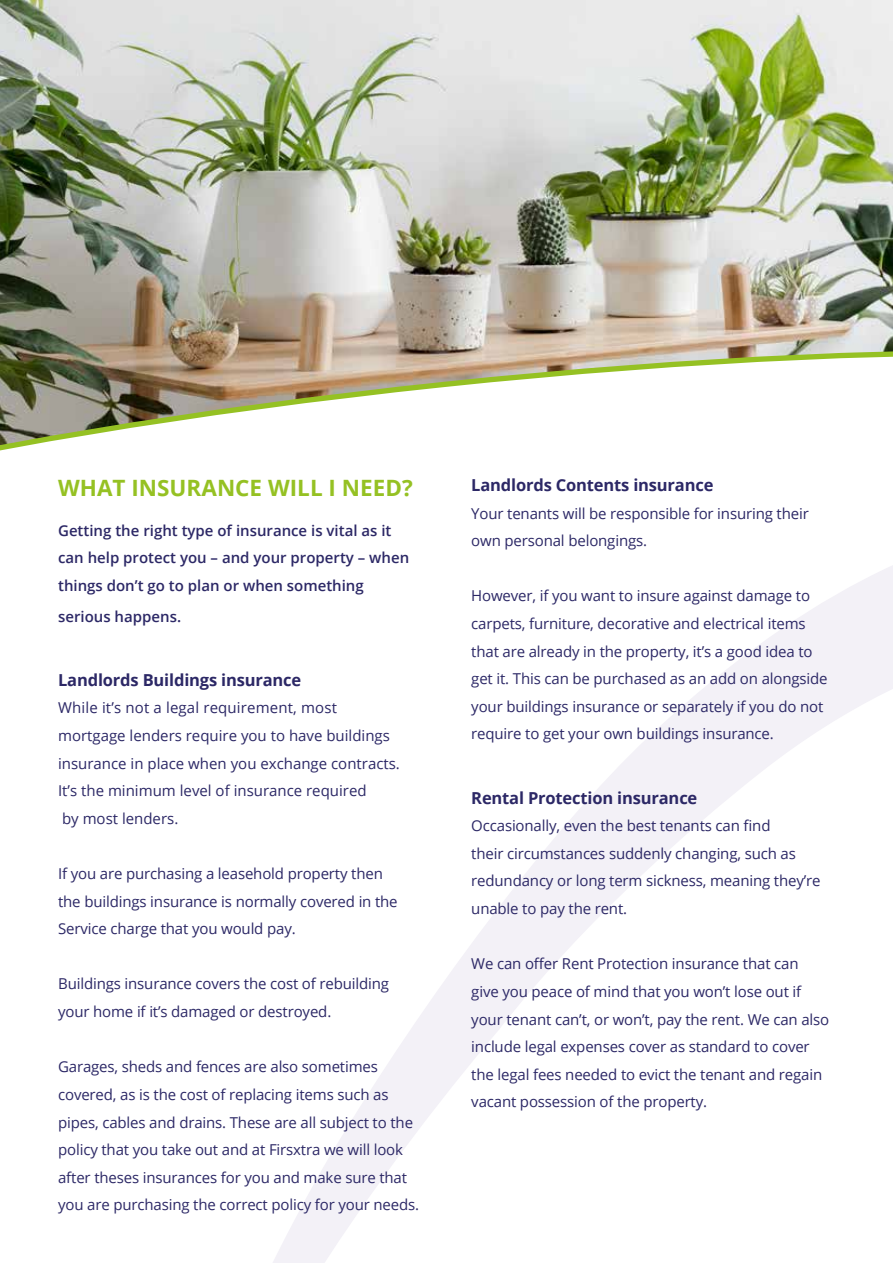
<style>
.page{position:relative;width:893px;height:1263px;background:#fff}
.page>*{position:absolute;margin:0;border:0;box-sizing:border-box;transform-origin:0 0}
.t1{font:700 22.5px "Open Sans";color:#95c123}
.t2{font:700 16.5px "Open Sans";letter-spacing:-.01em;color:#2c2866}
.t3{font:15px/27.6px "Open Sans";letter-spacing:-.01em;color:#2c2866}
.t4{font:600 15px/27.6px "Open Sans";color:#2c2866}
</style>
<div class="page">
<img style="left:0;top:0;width:893px;height:329px">
<img style="left:0;top:334px;width:893px;height:117px">
<svg style="left:273px;top:566px;width:620px;height:697px"></svg>
<h1 class="t1" style="left:58px;top:472px;width:356px">WHAT INSURANCE WILL I NEED?</h1>
<p class="t4" style="left:58px;top:516px;width:353px">Getting the right type of insurance is vital as it can help protect you – and your property – when things don’t go to plan or when something</p>
<p class="t4" style="left:58px;top:602px;width:125px">serious happens.</p>
<p class="t2" style="left:58px;top:668px;width:245px">Landlords Buildings insurance</p>
<p class="t3" style="left:58px;top:694px;width:343px">While it’s not a legal requirement, most mortgage lenders require you to have buildings insurance in place when you exchange contracts.<br>It’s the minimum level of insurance required<br>by most lenders.</p>
<p class="t3" style="left:58px;top:859px;width:341px">If you are purchasing a leasehold property then the buildings insurance is normally covered in the<br>Service charge that you would pay.</p>
<p class="t3" style="left:58px;top:970px;width:332px">Buildings insurance covers the cost of rebuilding your home if it’s damaged or destroyed.</p>
<p class="t3" style="left:58px;top:1053px;width:363px">Garages, sheds and fences are also sometimes covered, as is the cost of replacing items such as pipes, cables and drains. These are all subject to the policy that you take out and at Firsxtra we will look after theses insurances for you and make sure that you are purchasing the correct policy for your needs.</p>
<p class="t2" style="left:471px;top:473px;width:244px">Landlords Contents insurance</p>
<p class="t3" style="left:471px;top:499px;width:339px">Your tenants will be responsible for insuring their own personal belongings.</p>
<p class="t3" style="left:471px;top:582px;width:358px">However, if you want to insure against damage to carpets, furniture, decorative and electrical items that are already in the property, it’s a good idea to get it. This can be purchased as an add on alongside your buildings insurance or separately if you do not require to get your own buildings insurance.</p>
<p class="t2" style="left:471px;top:786px;width:228px">Rental Protection insurance</p>
<p class="t3" style="left:471px;top:812px;width:351px">Occasionally, even the best tenants can find<br>their circumstances suddenly changing, such as redundancy or long term sickness, meaning they’re unable to pay the rent.</p>
<p class="t3" style="left:471px;top:950px;width:360px">We can offer Rent Protection insurance that can give you peace of mind that you won’t lose out if your tenant can’t, or won’t, pay the rent. We can also include legal expenses cover as standard to cover the legal fees needed to evict the tenant and regain vacant possession of the property.</p>
</div>
